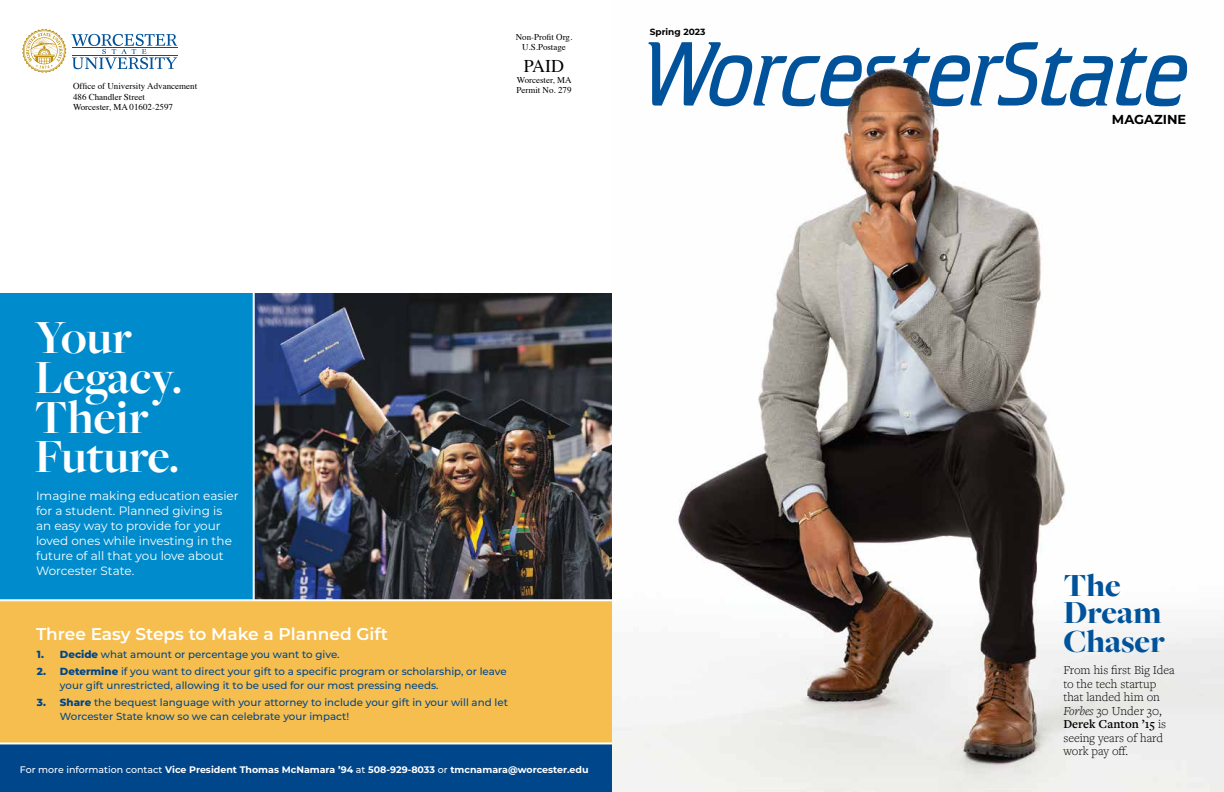
<style>
.page{position:relative;width:1224px;height:792px;background:#fff}
.page>*{position:absolute;margin:0;border:0;box-sizing:border-box;transform-origin:0 0}
.t1{font:700 49.4px/39.5px "Freight Big Pro";color:#fff}
.t2{font:900 33.5px/28.1px "Freight Big Pro";color:#00539b}
.t3{font:17.9px "Times";color:#000}
.t4{font:600 17px "Montserrat";color:#fff}
.t5{font:700 13px "Montserrat";color:#000}
.t6{font:300 12.7px/13.6px "Freight Text Pro";color:#000}
.t7{font:12px/15px "Montserrat";color:#fff}
.t8{font:500 10.3px/14px "Montserrat";color:#00468b}
.t9{font:700 9.5px "Montserrat";color:#fff}
.t10{font:9px/10.8px "Times";color:#000}
.t11{font:700 9px "Montserrat";color:#000}
.s1{font-weight:800}
.s2{font-weight:500}
.s3{font-style:italic}
.s4{font-weight:600}
</style>
<div class="page">
<img style="left:612px;top:66px;width:612px;height:726px">
<svg style="left:648px;top:42px;width:539px;height:64px"></svg>
<div style="left:0;top:601px;width:612px;height:191px;background:#f6be4f"></div>
<svg style="left:22px;top:29px;width:155px;height:44px"></svg>
<div style="left:0;top:745px;width:612px;height:47px;background:#00468b"></div>
<img style="left:255px;top:294px;width:357px;height:305px">
<div style="left:0;top:294px;width:253px;height:306px;background:#008ccc"></div>
<hr style="left:0;top:742px;width:612px;height:2px;background:#fff">
<hr style="left:0;top:599px;width:617px;height:2px;background:#fff">
<p class="t10" style="left:73px;top:80px;width:126px">Office of University Advancement<br>486 Chandler Street<br>Worcester, MA 01602-2597</p>
<p class="t10" style="left:516px;top:31px;width:58px;text-align:center">Non-Profit Org.<br>U.S.Postage</p>
<h3 class="t3" style="left:524px;top:49px;width:42px">PAID</h3>
<p class="t10" style="left:517px;top:74px;width:57px">Worcester, MA<br>Permit No. 279</p>
<p class="t11" style="left:650px;top:25px;width:57px">Spring 2023</p>
<h1 class="t1" style="left:35px;top:317px;width:149px">Your<br>Legacy.<br>Their<br>Future.</h1>
<p class="t7" style="left:36px;top:488px;width:204px">Imagine making education easier for a student. Planned giving is an easy way to provide for your loved ones while investing in the future of all that you love about<br>Worcester State.</p>
<h3 class="t4" style="left:36px;top:622px;width:353px">Three Easy Steps to Make a Planned Gift</h3>
<p class="t8" style="left:37px;top:647px;width:304px"><span class="s1">1. Decide</span> what amount or percentage you want to give.</p>
<p class="t8" style="left:60px;top:664px;width:448px;text-indent:-23px"><span class="s1">2. Determine</span> if you want to direct your gift to a specific program or scholarship, or leave your gift unrestricted, allowing it to be used for our most pressing needs.</p>
<p class="t8" style="left:60px;top:695px;width:449px;text-indent:-23px"><span class="s1">3. Share</span> the bequest language with your attorney to include your gift in your will and let<br>Worcester State know so we can celebrate your impact!</p>
<p class="t9" style="left:20px;top:763px;width:570px"><span class="s2">For more information contact</span> Vice President Thomas McNamara ’94 <span class="s2">at</span> 508-929-8033 <span class="s2">or</span> tmcnamara@worcester.edu</p>
<p class="t5" style="left:1112px;top:110px;width:76px">MAGAZINE</p>
<h2 class="t2" style="left:1063px;top:571px;width:103px">The<br>Dream<br>Chaser</h2>
<p class="t6" style="left:1063px;top:663px;width:113px">From his first Big Idea to the tech startup that landed him on<br><span class="s3">Forbes</span> 30 Under 30,<br><span class="s4">Derek Canton ’15</span> is seeing years of hard work pay off.</p>
</div>
